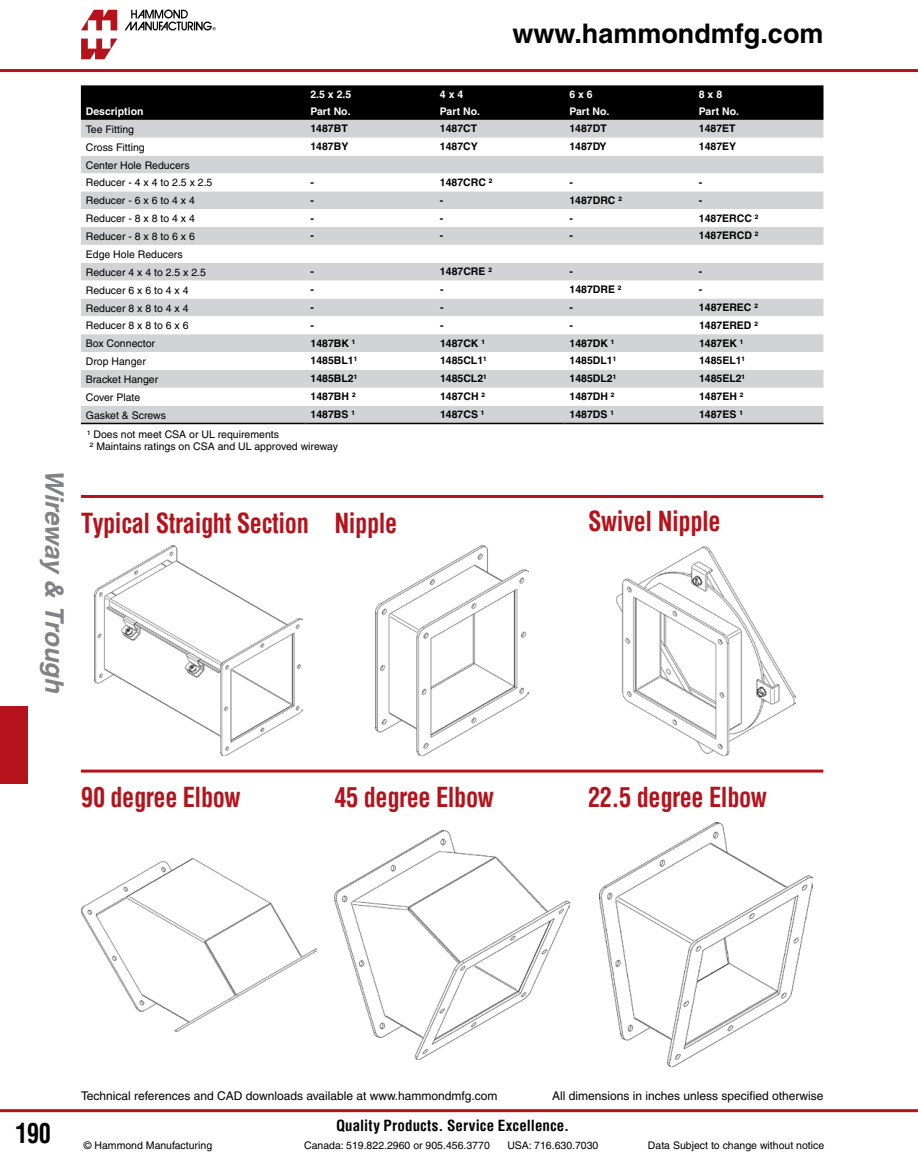
<style>
.page{position:relative;width:918px;height:1161px;background:#fff}
.page>*{position:absolute;margin:0;border:0;box-sizing:border-box;transform-origin:0 0}
.t1{font:700 condensed 27px "Helvetica";letter-spacing:-.015em;color:#b5121b;scale:.9 1}
.t2{font:700 27px "Helvetica";color:#000}
.t3{font:700 condensed 27px "Helvetica";color:#000;scale:.9 1}
.t4{font:italic 700 25.5px "Helvetica";color:#808285}
.t5{font:700 condensed 15px "Helvetica";letter-spacing:.005em;color:#000}
.t6{font:12px "Helvetica";color:#000}
.t7{font:10.5px/17.9px "Helvetica";color:#000}
.t8{font:700 10.5px "Helvetica";color:#000}
.t9{font:700 10.5px "Helvetica";color:#fff}
</style>
<div class="page">
<hr style="left:0;top:69px;width:918px;height:3px;background:#b5121b">
<hr style="left:0;top:1109px;width:918px;height:3px;background:#b5121b">
<svg style="left:81px;top:10px;width:36px;height:20px"></svg>
<svg style="left:81px;top:39px;width:36px;height:20px"></svg>
<svg style="left:125px;top:10px;width:91px;height:21px"></svg>
<div style="left:0;top:706px;width:28px;height:78px;background:#b5121b"></div>
<div style="left:81px;top:85px;width:743px;height:35px;background:#000"></div>
<div style="left:81px;top:120px;width:743px;height:303px;background:#d1d3d4"></div>
<svg style="left:81px;top:138px;width:743px;height:268px"></svg>
<hr style="left:81px;top:423px;width:225px;height:1px;background:#000">
<hr style="left:306px;top:423px;width:129px;height:1px;background:#000">
<hr style="left:435px;top:423px;width:130px;height:1px;background:#000">
<hr style="left:565px;top:423px;width:129px;height:1px;background:#000">
<hr style="left:694px;top:423px;width:130px;height:1px;background:#000">
<hr style="left:81px;top:495px;width:742px;height:3px;background:#b5121b">
<hr style="left:81px;top:770px;width:742px;height:3px;background:#b5121b">
<img style="left:95px;top:546px;width:208px;height:210px">
<img style="left:376px;top:546px;width:152px;height:210px">
<img style="left:616px;top:547px;width:179px;height:209px">
<img style="left:81px;top:858px;width:236px;height:174px">
<img style="left:335px;top:830px;width:235px;height:229px">
<img style="left:599px;top:823px;width:213px;height:244px">
<h1 class="t2" style="left:513px;top:17px;width:312px">www.hammondmfg.com</h1>
<h2 class="t4" style="left:70px;top:469px;width:226px;rotate:90deg">Wireway &amp; Trough</h2>
<p class="t9" style="left:310px;top:88px;width:42px">2.5 x 2.5</p>
<p class="t9" style="left:440px;top:88px;width:25px">4 x 4</p>
<p class="t9" style="left:569px;top:88px;width:25px">6 x 6</p>
<p class="t9" style="left:699px;top:88px;width:25px">8 x 8</p>
<p class="t9" style="left:86px;top:105px;width:59px">Description</p>
<p class="t9" style="left:310px;top:105px;width:42px">Part No.</p>
<p class="t9" style="left:440px;top:105px;width:42px">Part No.</p>
<p class="t9" style="left:569px;top:105px;width:42px">Part No.</p>
<p class="t9" style="left:699px;top:105px;width:42px">Part No.</p>
<p class="t7" style="left:86px;top:120px;width:50px">Tee Fitting</p>
<p class="t8" style="left:310px;top:122px;width:39px">1487BT</p>
<p class="t8" style="left:440px;top:122px;width:39px">1487CT</p>
<p class="t8" style="left:569px;top:122px;width:39px">1487DT</p>
<p class="t8" style="left:699px;top:122px;width:38px">1487ET</p>
<p class="t7" style="left:86px;top:138px;width:60px">Cross Fitting</p>
<p class="t8" style="left:310px;top:140px;width:39px">1487BY</p>
<p class="t8" style="left:440px;top:140px;width:39px">1487CY</p>
<p class="t8" style="left:569px;top:140px;width:39px">1487DY</p>
<p class="t8" style="left:699px;top:140px;width:39px">1487EY</p>
<p class="t7" style="left:86px;top:156px;width:128px">Center Hole Reducers<br>Reducer - 4 x 4 to 2.5 x 2.5</p>
<p class="t8" style="left:310px;top:176px;width:5px">-</p>
<p class="t8" style="left:440px;top:176px;width:54px">1487CRC ²</p>
<p class="t8" style="left:569px;top:176px;width:5px">-</p>
<p class="t8" style="left:699px;top:176px;width:5px">-</p>
<p class="t7" style="left:86px;top:192px;width:111px">Reducer - 6 x 6 to 4 x 4</p>
<p class="t8" style="left:310px;top:194px;width:5px">-</p>
<p class="t8" style="left:440px;top:194px;width:5px">-</p>
<p class="t8" style="left:569px;top:194px;width:54px">1487DRC ²</p>
<p class="t8" style="left:699px;top:194px;width:5px">-</p>
<p class="t7" style="left:86px;top:210px;width:111px">Reducer - 8 x 8 to 4 x 4</p>
<p class="t8" style="left:310px;top:212px;width:5px">-</p>
<p class="t8" style="left:440px;top:212px;width:5px">-</p>
<p class="t8" style="left:569px;top:212px;width:5px">-</p>
<p class="t8" style="left:699px;top:212px;width:61px">1487ERCC ²</p>
<p class="t7" style="left:86px;top:227px;width:111px">Reducer - 8 x 8 to 6 x 6</p>
<p class="t8" style="left:311px;top:229px;width:5px">-</p>
<p class="t8" style="left:440px;top:229px;width:5px">-</p>
<p class="t8" style="left:569px;top:229px;width:5px">-</p>
<p class="t8" style="left:699px;top:229px;width:61px">1487ERCD ²</p>
<p class="t7" style="left:86px;top:245px;width:122px">Edge Hole Reducers<br>Reducer 4 x 4 to 2.5 x 2.5</p>
<p class="t8" style="left:311px;top:265px;width:5px">-</p>
<p class="t8" style="left:440px;top:265px;width:53px">1487CRE ²</p>
<p class="t8" style="left:569px;top:265px;width:5px">-</p>
<p class="t8" style="left:699px;top:265px;width:5px">-</p>
<p class="t7" style="left:86px;top:281px;width:104px">Reducer 6 x 6 to 4 x 4</p>
<p class="t8" style="left:311px;top:283px;width:5px">-</p>
<p class="t8" style="left:440px;top:283px;width:5px">-</p>
<p class="t8" style="left:569px;top:283px;width:53px">1487DRE ²</p>
<p class="t8" style="left:699px;top:283px;width:5px">-</p>
<p class="t7" style="left:86px;top:299px;width:104px">Reducer 8 x 8 to 4 x 4</p>
<p class="t8" style="left:311px;top:301px;width:5px">-</p>
<p class="t8" style="left:440px;top:301px;width:5px">-</p>
<p class="t8" style="left:570px;top:301px;width:5px">-</p>
<p class="t8" style="left:699px;top:301px;width:60px">1487EREC ²</p>
<p class="t7" style="left:86px;top:317px;width:104px">Reducer 8 x 8 to 6 x 6</p>
<p class="t8" style="left:311px;top:319px;width:5px">-</p>
<p class="t8" style="left:440px;top:319px;width:5px">-</p>
<p class="t8" style="left:570px;top:319px;width:5px">-</p>
<p class="t8" style="left:699px;top:319px;width:60px">1487ERED ²</p>
<p class="t7" style="left:86px;top:335px;width:71px">Box Connector</p>
<p class="t8" style="left:311px;top:337px;width:46px">1487BK ¹</p>
<p class="t8" style="left:440px;top:337px;width:46px">1487CK ¹</p>
<p class="t8" style="left:570px;top:337px;width:46px">1487DK ¹</p>
<p class="t8" style="left:699px;top:337px;width:46px">1487EK ¹</p>
<p class="t7" style="left:86px;top:352px;width:62px">Drop Hanger</p>
<p class="t8" style="left:311px;top:354px;width:48px">1485BL1¹</p>
<p class="t8" style="left:440px;top:354px;width:48px">1485CL1¹</p>
<p class="t8" style="left:570px;top:354px;width:48px">1485DL1¹</p>
<p class="t8" style="left:699px;top:354px;width:48px">1485EL1¹</p>
<p class="t7" style="left:86px;top:370px;width:74px">Bracket Hanger</p>
<p class="t8" style="left:311px;top:372px;width:48px">1485BL2¹</p>
<p class="t8" style="left:440px;top:372px;width:48px">1485CL2¹</p>
<p class="t8" style="left:570px;top:372px;width:48px">1485DL2¹</p>
<p class="t8" style="left:699px;top:372px;width:48px">1485EL2¹</p>
<p class="t7" style="left:86px;top:388px;width:56px">Cover Plate</p>
<p class="t8" style="left:311px;top:390px;width:46px">1487BH ²</p>
<p class="t8" style="left:440px;top:390px;width:46px">1487CH ²</p>
<p class="t8" style="left:570px;top:390px;width:46px">1487DH ²</p>
<p class="t8" style="left:699px;top:390px;width:46px">1487EH ²</p>
<p class="t7" style="left:86px;top:406px;width:82px">Gasket &amp; Screws</p>
<p class="t8" style="left:311px;top:408px;width:46px">1487BS ¹</p>
<p class="t8" style="left:440px;top:408px;width:46px">1487CS ¹</p>
<p class="t8" style="left:570px;top:408px;width:46px">1487DS ¹</p>
<p class="t8" style="left:699px;top:408px;width:45px">1487ES ¹</p>
<p class="t7" style="left:87px;top:428px;width:252px;line-height:12.6px">¹ Does not meet CSA or UL requirements<br>² Maintains ratings on CSA and UL approved wireway</p>
<h1 class="t1" style="left:81px;top:505px;width:353px">Typical Straight Section Nipple</h1>
<h1 class="t1" style="left:588px;top:503px;width:149px">Swivel Nipple</h1>
<h1 class="t1" style="left:81px;top:780px;width:179px">90 degree Elbow</h1>
<h1 class="t1" style="left:335px;top:780px;width:179px">45 degree Elbow</h1>
<h1 class="t1" style="left:588px;top:780px;width:201px">22.5 degree Elbow</h1>
<h1 class="t3" style="left:15px;top:1116px;width:41px">190</h1>
<p class="t6" style="left:81px;top:1089px;width:418px">Technical references and CAD downloads available at www.hammondmfg.com</p>
<p class="t6" style="left:552px;top:1089px;width:273px">All dimensions in inches unless specified otherwise</p>
<h3 class="t5" style="left:336px;top:1115px;width:235px">Quality Products. Service Excellence.</h3>
<p class="t7" style="left:84px;top:1136px;width:130px">© Hammond Manufacturing</p>
<p class="t7" style="left:304px;top:1136px;width:187px">Canada: 519.822.2960 or 905.456.3770</p>
<p class="t7" style="left:507px;top:1136px;width:93px">USA: 716.630.7030</p>
<p class="t7" style="left:648px;top:1136px;width:178px">Data Subject to change without notice</p>
</div>
